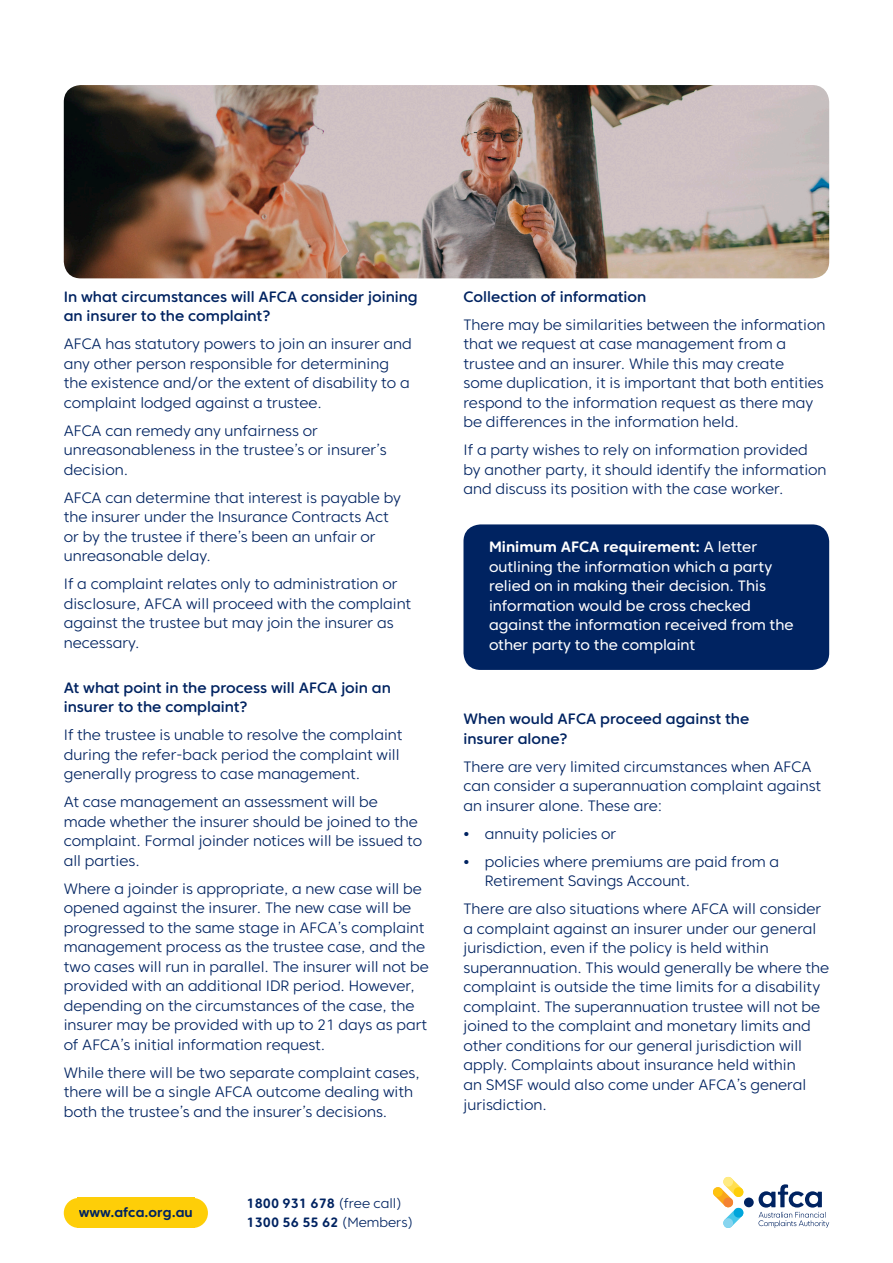
<style>
.page{position:relative;width:893px;height:1263px;background:#fff}
.page>*{position:absolute;margin:0;border:0;box-sizing:border-box;transform-origin:0 0}
.t1{font:300 15px/19.5px "Core Sans CR 35";color:#002361}
.Heading_2{font:500 15px/19.5px "Core Sans CR 55";color:#002361}
.Shaded_paragraph_2{font:15px/19.5px "Core Sans CR 45";color:#fff}
.t2{font:700 13.5px/19.5px "Core Sans CR 65";color:#002361}
.s1{font-family:"Core Sans CR 35";font-weight:300}
.s2{font-family:"Core Sans CR 65";font-weight:700}
</style>
<div class="page">
<div style="left:77px;top:1198px;width:117px;height:30px;background:#fece08"></div>
<svg style="left:64px;top:1198px;width:13px;height:30px"></svg>
<svg style="left:194px;top:1198px;width:14px;height:30px"></svg>
<div style="left:744px;top:1197px;width:10px;height:10px;background:#002361;border-radius:50%"></div>
<svg style="left:713px;top:1177px;width:31px;height:51px"></svg>
<div style="left:734px;top:1187px;width:9px;height:10px;background:#fece08;border-radius:50%"></div>
<div style="left:723px;top:1197px;width:10px;height:10px;background:#f48232;border-radius:50%"></div>
<div style="left:723px;top:1177px;width:10px;height:9px;background:#ffeb82;border-radius:50%"></div>
<div style="left:713px;top:1187px;width:10px;height:10px;background:#fec210;border-radius:50%"></div>
<div style="left:734px;top:1208px;width:9px;height:9px;background:#00a5db;border-radius:50%"></div>
<div style="left:723px;top:1218px;width:10px;height:10px;background:#88d5ef;border-radius:50%"></div>
<svg style="left:758px;top:1184px;width:71px;height:44px"></svg>
<div style="left:463px;top:524px;width:366px;height:146px;background:#002361;border-radius:17px"></div>
<img style="left:64px;top:85px;width:765px;height:193px">
<p class="Heading_2" style="left:64px;top:287px;width:355px">In what circumstances will AFCA consider joining an insurer to the complaint?</p>
<p class="t1" style="left:64px;top:334px;width:349px">AFCA has statutory powers to join an insurer and any other person responsible for determining the existence and/or the extent of disability to a complaint lodged against a trustee.</p>
<p class="t1" style="left:64px;top:421px;width:324px">AFCA can remedy any unfairness or unreasonableness in the trustee’s or insurer’s decision.</p>
<p class="t1" style="left:64px;top:488px;width:339px">AFCA can determine that interest is payable by the insurer under the Insurance Contracts Act or by the trustee if there’s been an unfair or unreasonable delay.</p>
<p class="t1" style="left:64px;top:574px;width:349px">If a complaint relates only to administration or disclosure, AFCA will proceed with the complaint against the trustee but may join the insurer as necessary.</p>
<p class="Heading_2" style="left:64px;top:678px;width:329px">At what point in the process will AFCA join an insurer to the complaint?</p>
<p class="t1" style="left:64px;top:725px;width:340px">If the trustee is unable to resolve the complaint during the refer-back period the complaint will generally progress to case management.</p>
<p class="t1" style="left:64px;top:792px;width:360px">At case management an assessment will be made whether the insurer should be joined to the complaint. Formal joinder notices will be issued to all parties.</p>
<p class="t1" style="left:64px;top:879px;width:366px">Where a joinder is appropriate, a new case will be opened against the insurer. The new case will be progressed to the same stage in AFCA’s complaint management process as the trustee case, and the two cases will run in parallel. The insurer will not be provided with an additional IDR period. However, depending on the circumstances of the case, the insurer may be provided with up to 21 days as part of AFCA’s initial information request.</p>
<p class="t1" style="left:64px;top:1063px;width:358px">While there will be two separate complaint cases, there will be a single AFCA outcome dealing with both the trustee’s and the insurer’s decisions.</p>
<p class="t2" style="left:79px;top:1203px;width:116px">www.afca.org.au</p>
<p class="t2" style="left:247px;top:1193px;width:168px">1800 931 678 <span class="s1">(free call)<br></span>1300 56 55 62 <span class="s1">(Members)</span></p>
<p class="Heading_2" style="left:463px;top:287px;width:184px">Collection of information</p>
<p class="t1" style="left:463px;top:315px;width:363px">There may be similarities between the information that we request at case management from a trustee and an insurer. While this may create some duplication, it is important that both entities respond to the information request as there may be differences in the information held.</p>
<p class="t1" style="left:463px;top:440px;width:365px">If a party wishes to rely on information provided by another party, it should identify the information and discuss its position with the case worker.</p>
<p class="Shaded_paragraph_2" style="left:489px;top:537px;width:306px"><span class="s2">Minimum AFCA requirement:</span> A letter outlining the information which a party relied on in making their decision. This information would be cross checked against the information received from the other party to the complaint</p>
<p class="Heading_2" style="left:463px;top:709px;width:287px">When would AFCA proceed against the insurer alone?</p>
<p class="t1" style="left:463px;top:757px;width:359px">There are very limited circumstances when AFCA can consider a superannuation complaint against an insurer alone. These are:</p>
<p class="t1" style="left:463px;top:824px;width:154px"><span class="s2">•</span> annuity policies or</p>
<p class="t1" style="left:485px;top:852px;width:296px;text-indent:-21px"><span class="s2">•</span> policies where premiums are paid from a<br>Retirement Savings Account.</p>
<p class="t1" style="left:463px;top:899px;width:367px">There are also situations where AFCA will consider a complaint against an insurer under our general jurisdiction, even if the policy is held within superannuation. This would generally be where the complaint is outside the time limits for a disability complaint. The superannuation trustee will not be joined to the complaint and monetary limits and other conditions for our general jurisdiction will apply. Complaints about insurance held within<br>an SMSF would also come under AFCA’s general jurisdiction.</p>
</div>
